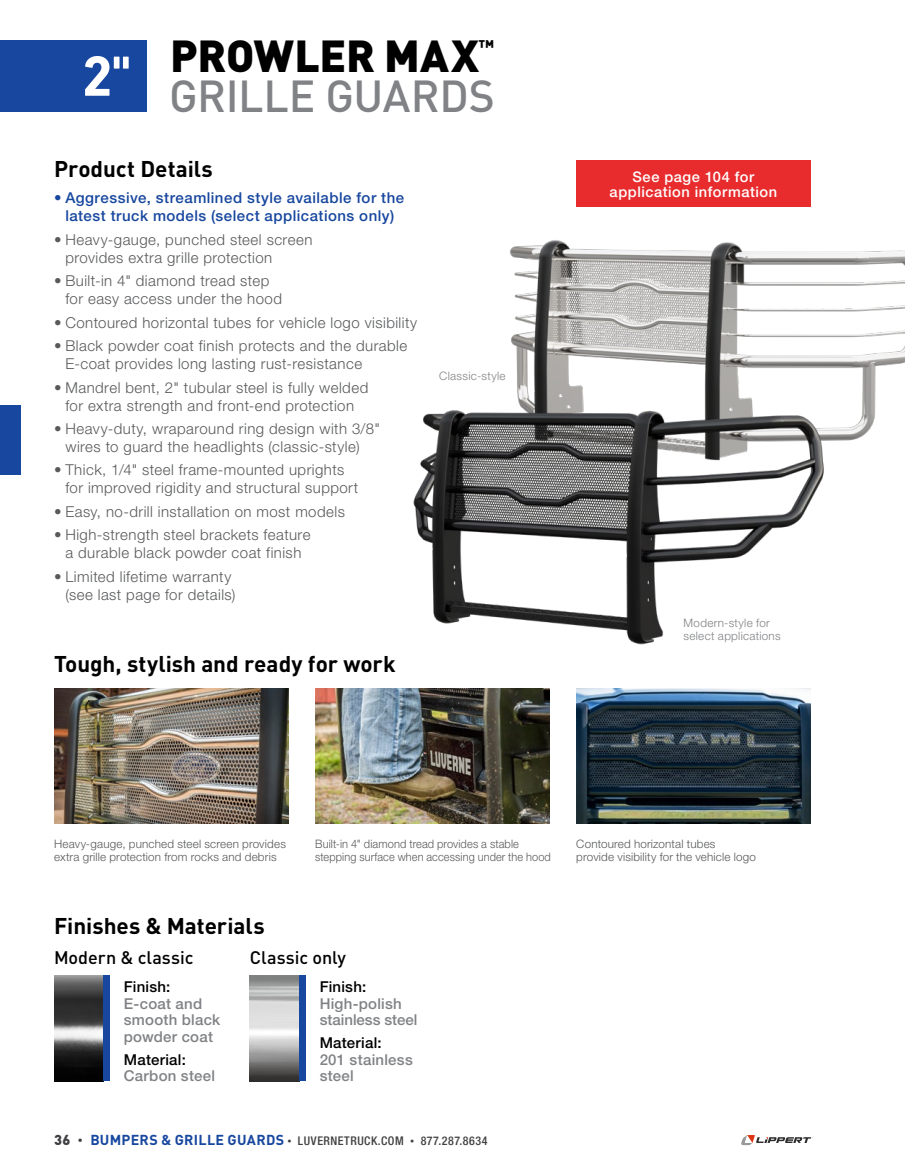
<style>
.page{position:relative;width:905px;height:1175px;background:#fff}
.page>*{position:absolute;margin:0;border:0;box-sizing:border-box;transform-origin:0 0}
.t1{font:500 44.25px "DINOT";letter-spacing:-.01em;color:#808285}
.t2{font:900 44.25px "DINOT";letter-spacing:-.01em;color:#000}
.t3{font:700 22.5px "DINOT";color:#000}
.t4{font:500 18px "DINOT";color:#000}
.t5{font:900 18px "DINOT";color:#000}
.t6{font:300 15px/18px "Helvetica Neue LT Std";letter-spacing:.03em;color:#58595b}
.t7{font:500 15px/18px "Helvetica Neue LT Std";letter-spacing:.03em;color:#17479e;text-align:center}
.t8{font:500 15px/16.5px "Helvetica Neue LT Std";letter-spacing:.015em;color:#808285}
.t9{font:500 15px "Helvetica Neue LT Std";letter-spacing:.015em;color:#000}
.t10{font:500 14.7px/15px "Helvetica Neue LT Std";letter-spacing:.035em;color:#fff;text-align:center}
.t11{font:500 condensed 12px "Helvetica Neue LT Std";letter-spacing:.045em;color:#414042}
.t12{font:300 11.7px/13px "Helvetica Neue LT Std";letter-spacing:.015em;color:#58595b}
.t13{font:300 11.7px/13.2px "Helvetica Neue LT Std";letter-spacing:.015em;color:#58595b;scale:.95 1}
.t14{font:300 11.7px/13px "Helvetica Neue LT Std";letter-spacing:.025em;color:#808285}
.s1{font-family:"DINOT";font-weight:900;font-stretch:normal;font-size:14.25px}
.s2{font-family:"DINOT";font-weight:900;font-stretch:normal;font-size:10.5px}
.s3{font-family:"DINOT";font-weight:700;font-stretch:normal;font-size:14.25px;color:#17479e}
.s4{font-size:8.25px}
</style>
<div class="page">
<img style="left:250px;top:975px;width:49px;height:106px">
<img style="left:54px;top:975px;width:50px;height:106px">
<img style="left:509px;top:240px;width:395px;height:201px">
<div style="left:0;top:40px;width:146px;height:72px;background:#17479e"></div>
<svg style="left:85px;top:56px;width:44px;height:40px"></svg>
<img style="left:315px;top:688px;width:234px;height:135px">
<img style="left:576px;top:688px;width:234px;height:135px">
<img style="left:54px;top:688px;width:234px;height:135px">
<img style="left:413px;top:408px;width:412px;height:237px">
<div style="left:299px;top:975px;width:7px;height:106px;background:#17479e"></div>
<div style="left:104px;top:975px;width:6px;height:106px;background:#17479e"></div>
<div style="left:576px;top:160px;width:234px;height:47px;background:#e82c2e"></div>
<svg style="left:0;top:405px;width:20px;height:69px"></svg>
<svg style="left:741px;top:1135px;width:71px;height:10px"></svg>
<h1 class="t2" style="left:170px;top:21px;width:310px">PROWLER MAX</h1>
<p class="t5" style="left:478px;top:32px;width:18px">™</p>
<h1 class="t1" style="left:169px;top:62px;width:327px">GRILLE GUARDS</h1>
<h2 class="t3" style="left:54px;top:151px;width:160px">Product Details</h2>
<p class="t7" style="left:54px;top:189px;width:351px">• Aggressive, streamlined style available for the latest truck models (select applications only)</p>
<p class="t6" style="left:65px;top:230px;width:248px;text-indent:-11px">• Heavy-gauge, punched steel screen provides extra grille protection</p>
<p class="t6" style="left:65px;top:271px;width:218px;text-indent:-11px">• Built-in 4" diamond tread step for easy access under the hood</p>
<p class="t6" style="left:54px;top:313px;width:364px">• Contoured horizontal tubes for vehicle logo visibility</p>
<p class="t6" style="left:65px;top:336px;width:343px;text-indent:-11px">• Black powder coat finish protects and the durable<br>E-coat provides long lasting rust-resistance</p>
<p class="t6" style="left:54px;top:378px;width:316px;text-align:center">• Mandrel bent, 2" tubular steel is fully welded for extra strength and front-end protection</p>
<p class="t6" style="left:54px;top:419px;width:327px;text-align:center">• Heavy-duty, wraparound ring design with 3/8" wires to guard the headlights (classic-style)</p>
<p class="t6" style="left:65px;top:460px;width:294px;text-indent:-11px">• Thick, 1/4" steel frame-mounted uprights for improved rigidity and structural support</p>
<p class="t6" style="left:54px;top:502px;width:292px">• Easy, no-drill installation on most models</p>
<p class="t6" style="left:54px;top:525px;width:258px;text-align:center">• High-strength steel brackets feature a durable black powder coat finish</p>
<p class="t6" style="left:54px;top:567px;width:183px;text-align:right">• Limited lifetime warranty (see last page for details)</p>
<h2 class="t3" style="left:54px;top:646px;width:343px">Tough, stylish and ready for work</h2>
<p class="t14" style="left:439px;top:369px;width:68px">Classic-style</p>
<p class="t10" style="left:609px;top:169px;width:169px">See page 104 for application information</p>
<p class="t14" style="left:683px;top:616px;width:99px">Modern-style for select applications</p>
<p class="t12" style="left:54px;top:837px;width:233px">Heavy-gauge, punched steel screen provides extra grille protection from rocks and debris</p>
<h2 class="t3" style="left:54px;top:908px;width:212px">Finishes &amp; Materials</h2>
<p class="t13" style="left:315px;top:837px;width:249px">Built-in 4" diamond tread provides a stable stepping surface when accessing under the hood</p>
<p class="t4" style="left:54px;top:943px;width:141px">Modern &amp; classic</p>
<p class="t4" style="left:250px;top:943px;width:98px">Classic only</p>
<p class="t9" style="left:124px;top:977px;width:48px">Finish:</p>
<p class="t8" style="left:124px;top:994px;width:98px">E-coat and smooth black powder coat</p>
<p class="t9" style="left:124px;top:1050px;width:64px">Material:</p>
<p class="t8" style="left:124px;top:1067px;width:93px">Carbon steel</p>
<p class="t9" style="left:320px;top:977px;width:48px">Finish:</p>
<p class="t8" style="left:320px;top:994px;width:99px">High-polish stainless steel</p>
<p class="t9" style="left:320px;top:1033px;width:64px">Material:</p>
<p class="t8" style="left:320px;top:1050px;width:95px">201 stainless steel</p>
<p class="t11" style="left:54px;top:1133px;width:435px"><span class="s1">36</span> <span class="s2">•</span> <span class="s3">BUMPERS &amp; GRILLE GUARDS</span> <span class="s4">•</span> LUVERNETRUCK.COM <span class="s4">•</span> 877.287.8634</p>
<p class="t12" style="left:576px;top:837px;width:181px">Contoured horizontal tubes provide visibility for the vehicle logo</p>
</div>
